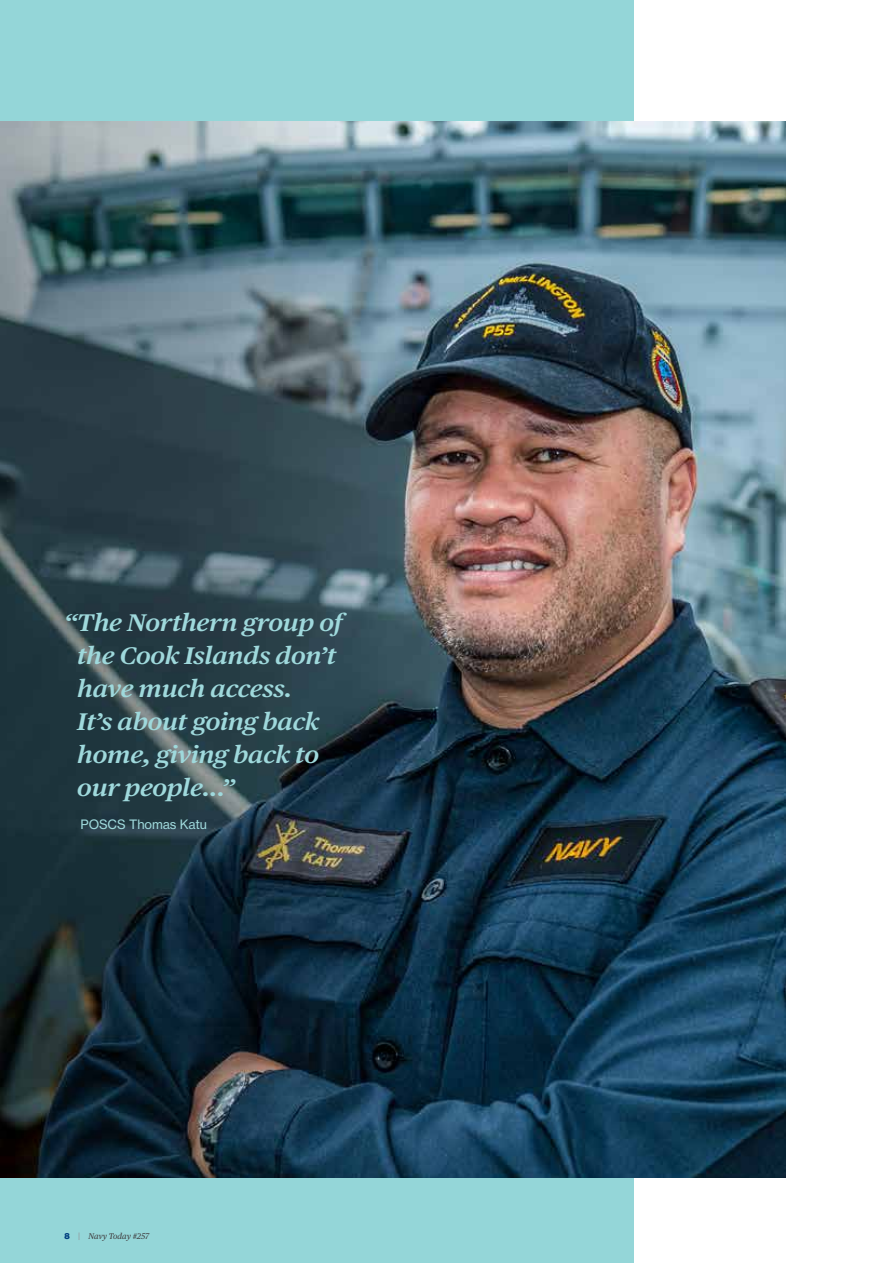
<style>
.page{position:relative;width:893px;height:1263px;background:#fff}
.page>*{position:absolute;margin:0;border:0;box-sizing:border-box;transform-origin:0 0}
.t1{font:italic 600 24px/33px "Publico Text";letter-spacing:-.01em;color:#9fd9dc;scale:1.11 1}
.t2{font:12.75px "Haas Grot Text 55 Roman";letter-spacing:-.005em;color:#9fd9dc}
.t3{font:italic 8.25px "Publico Text";color:#414042}
.s1{font-family:"Haas Grot Disp 95";font-weight:900;font-style:normal;color:#003e7e}
.s2{font-family:"Haas Grot Text 55 Roman";font-style:normal;color:#939598}
</style>
<div class="page">
<div style="left:0;top:0;width:634px;height:1263px;background:#94d6d8"></div>
<img style="left:0;top:121px;width:785px;height:1057px">
<p class="t1" style="left:77px;top:604px;width:241px;text-indent:-13px">“The Northern group of the Cook Islands don’t have much access.<br>It’s about going back home, giving back to our people...”</p>
<p class="t2" style="left:80px;top:817px;width:128px">POSCS Thomas Katu</p>
<p class="t3" style="left:65px;top:1230px;width:86px"><span class="s1">8</span> <span class="s2">|</span> Navy Today #257</p>
</div>
